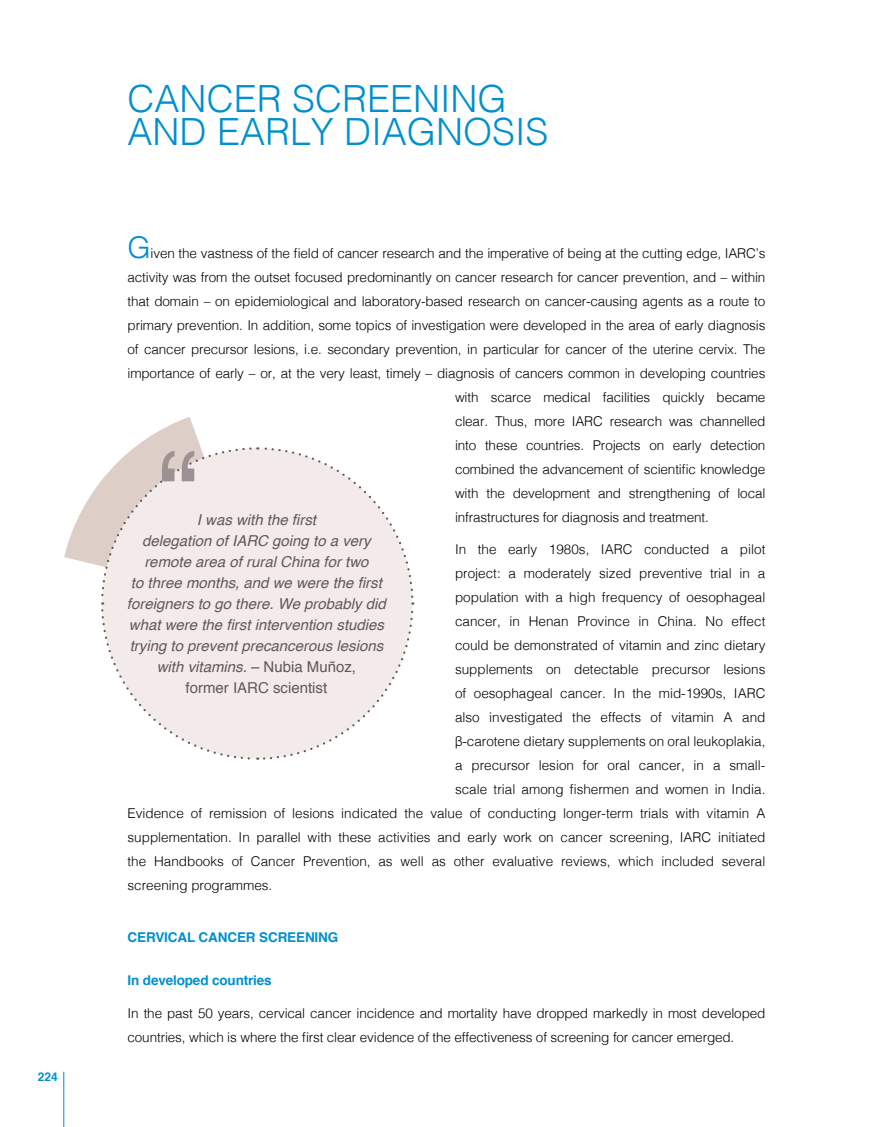
<style>
.page{position:relative;width:893px;height:1127px;background:#fff}
.page>*{position:absolute;margin:0;border:0;box-sizing:border-box;transform-origin:0 0}
.t1{font:300 37.5px/33px "Helvetica";color:#008fcf}
.t2{font:300 30px "Helvetica";color:#008fcf}
.t3{font:italic 15px/21px "Helvetica";color:#665758;text-align:center}
.t4{font:300 13.5px/24px "Helvetica";letter-spacing:-.01em;color:#000}
.t5{font:700 13.5px "Helvetica";letter-spacing:-.01em;color:#008fcf}
.t6{font:700 12px "Helvetica";color:#008fcf}
.s1{font-style:normal}
</style>
<div class="page">
<svg style="left:64px;top:417px;width:351px;height:343px"></svg>
<hr style="left:63px;top:1071px;width:1px;height:56px;background:#008fcf">
<p class="t6" style="left:38px;top:1067px;width:22px">224</p>
<h1 class="t1" style="left:128px;top:80px;width:422px">CANCER SCREENING<br>AND EARLY DIAGNOSIS</h1>
<h2 class="t2" style="left:128px;top:221px;width:25px">G</h2>
<p class="t4" style="left:151px;top:240px;width:616px">iven the vastness of the field of cancer research and the imperative of being at the cutting edge, IARC’s</p>
<p class="t4" style="left:128px;top:264px;width:639px">activity was from the outset focused predominantly on cancer research for cancer prevention, and – within</p>
<p class="t4" style="left:128px;top:288px;width:639px">that domain – on epidemiological and laboratory-based research on cancer-causing agents as a route to</p>
<p class="t4" style="left:128px;top:312px;width:639px">primary prevention. In addition, some topics of investigation were developed in the area of early diagnosis</p>
<p class="t4" style="left:128px;top:336px;width:639px">of cancer precursor lesions, i.e. secondary prevention, in particular for cancer of the uterine cervix. The</p>
<p class="t4" style="left:128px;top:360px;width:639px">importance of early – or, at the very least, timely – diagnosis of cancers common in developing countries</p>
<p class="t4" style="left:455px;top:384px;width:312px">with scarce medical facilities quickly became</p>
<p class="t4" style="left:455px;top:408px;width:312px">clear. Thus, more IARC research was channelled</p>
<p class="t4" style="left:455px;top:432px;width:312px">into these countries. Projects on early detection</p>
<p class="t4" style="left:455px;top:456px;width:312px">combined the advancement of scientific knowledge</p>
<p class="t4" style="left:455px;top:480px;width:312px">with the development and strengthening of local</p>
<p class="t4" style="left:455px;top:504px;width:255px">infrastructures for diagnosis and treatment.</p>
<p class="t4" style="left:455px;top:536px;width:312px">In the early 1980s, IARC conducted a pilot</p>
<p class="t4" style="left:455px;top:560px;width:312px">project: a moderately sized preventive trial in a</p>
<p class="t4" style="left:455px;top:584px;width:312px">population with a high frequency of oesophageal</p>
<p class="t4" style="left:455px;top:608px;width:312px">cancer, in Henan Province in China. No effect</p>
<p class="t4" style="left:455px;top:632px;width:312px">could be demonstrated of vitamin and zinc dietary</p>
<p class="t4" style="left:455px;top:656px;width:312px">supplements on detectable precursor lesions</p>
<p class="t4" style="left:455px;top:680px;width:312px">of oesophageal cancer. In the mid-1990s, IARC</p>
<p class="t4" style="left:455px;top:704px;width:312px">also investigated the effects of vitamin A and</p>
<p class="t4" style="left:455px;top:728px;width:312px">β-carotene dietary supplements on oral leukoplakia,</p>
<p class="t4" style="left:455px;top:752px;width:312px">a precursor lesion for oral cancer, in a small-</p>
<p class="t4" style="left:455px;top:776px;width:312px">scale trial among fishermen and women in India.</p>
<p class="t4" style="left:128px;top:800px;width:639px">Evidence of remission of lesions indicated the value of conducting longer-term trials with vitamin A</p>
<p class="t4" style="left:128px;top:824px;width:639px">supplementation. In parallel with these activities and early work on cancer screening, IARC initiated</p>
<p class="t4" style="left:128px;top:848px;width:639px">the Handbooks of Cancer Prevention, as well as other evaluative reviews, which included several</p>
<p class="t4" style="left:128px;top:872px;width:146px">screening programmes.</p>
<p class="t5" style="left:128px;top:926px;width:212px">CERVICAL CANCER SCREENING</p>
<p class="t5" style="left:128px;top:969px;width:146px">In developed countries</p>
<p class="t4" style="left:128px;top:1000px;width:639px">In the past 50 years, cervical cancer incidence and mortality have dropped markedly in most developed countries, which is where the first clear evidence of the effectiveness of screening for cancer emerged.</p>
<p class="t3" style="left:127px;top:510px;width:261px">I was with the first<br>delegation of IARC going to a very remote area of rural China for two<br>to three months, and we were the first foreigners to go there. We probably did what were the first intervention studies trying to prevent precancerous lesions with vitamins. <span class="s1">– Nubia Muñoz,<br>former IARC scientist</span></p>
</div>
